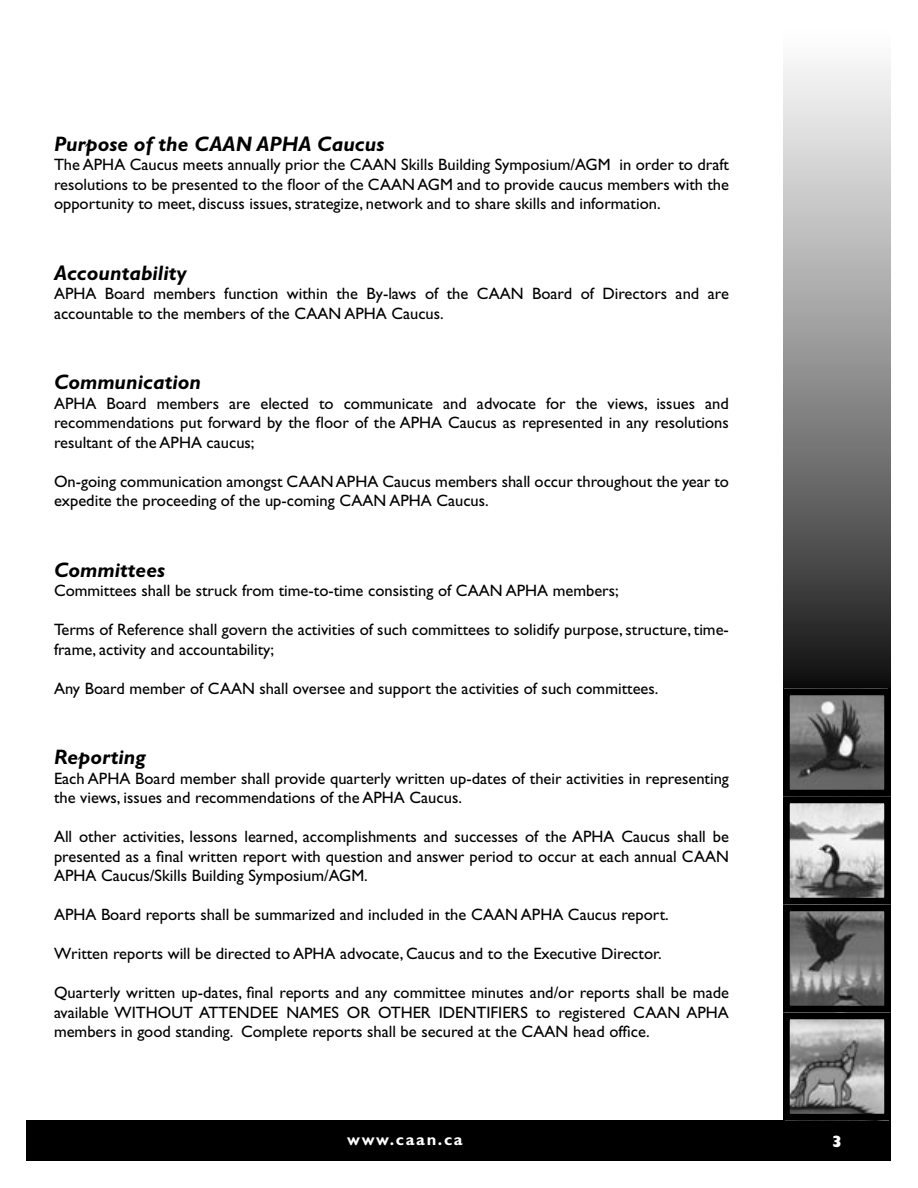
<style>
.page{position:relative;width:918px;height:1188px;background:#fff}
.page>*{position:absolute;margin:0;border:0;box-sizing:border-box;transform-origin:0 0}
.Header_3{font:italic 700 21px "Gill Sans";color:#000}
.Body_Text{font:16.5px/19.5px "Gill Sans";color:#000;text-align:justify}
.t1{font:700 16.5px "Gill Sans";letter-spacing:.1em;color:#fff}
.t2{font:800 16.5px "Gill Sans";color:#fff}
</style>
<div class="page">
<div style="left:783px;top:27px;width:108px;height:667px;background:linear-gradient(to bottom,#fff,#181818)"></div>
<div style="left:27px;top:1120px;width:864px;height:41px;background:#000"></div>
<img style="left:791px;top:804px;width:92px;height:308px">
<div style="left:783px;top:904px;width:108px;height:108px;border:7px solid #000"></div>
<div style="left:783px;top:1012px;width:108px;height:108px;border:7px solid #000"></div>
<div style="left:783px;top:796px;width:108px;height:108px;border:7px solid #000"></div>
<img style="left:785px;top:696px;width:102px;height:101px">
<div style="left:783px;top:688px;width:108px;height:108px;border:7px solid #000"></div>
<p class="Header_3" style="left:54px;top:132px;width:332px">Purpose of the CAAN APHA Caucus</p>
<p class="Body_Text" style="left:54px;top:155px;width:677px">The APHA Caucus meets annually prior the CAAN Skills Building Symposium/AGM in order to draft resolutions to be presented to the floor of the CAAN AGM and to provide caucus members with the opportunity to meet, discuss issues, strategize, network and to share skills and information.</p>
<p class="Header_3" style="left:54px;top:261px;width:134px">Accountability</p>
<p class="Body_Text" style="left:54px;top:284px;width:676px">APHA Board members function within the By-laws of the CAAN Board of Directors and are accountable to the members of the CAAN APHA Caucus.</p>
<p class="Header_3" style="left:54px;top:370px;width:149px">Communication</p>
<p class="Body_Text" style="left:54px;top:394px;width:676px">APHA Board members are elected to communicate and advocate for the views, issues and recommendations put forward by the floor of the APHA Caucus as represented in any resolutions resultant of the APHA caucus;</p>
<p class="Body_Text" style="left:54px;top:472px;width:677px">On-going communication amongst CAAN APHA Caucus members shall occur throughout the year to expedite the proceeding of the up-coming CAAN APHA Caucus.</p>
<p class="Header_3" style="left:54px;top:558px;width:112px">Committees</p>
<p class="Body_Text" style="left:54px;top:581px;width:566px">Committees shall be struck from time-to-time consisting of CAAN APHA members;</p>
<p class="Body_Text" style="left:54px;top:620px;width:676px">Terms of Reference shall govern the activities of such committees to solidify purpose, structure, time&shy;frame, activity and accountability;</p>
<p class="Body_Text" style="left:54px;top:679px;width:606px">Any Board member of CAAN shall oversee and support the activities of such committees.</p>
<p class="Header_3" style="left:54px;top:745px;width:93px">Reporting</p>
<p class="Body_Text" style="left:54px;top:769px;width:677px">Each APHA Board member shall provide quarterly written up-dates of their activities in representing the views, issues and recommendations of the APHA Caucus.</p>
<p class="Body_Text" style="left:54px;top:827px;width:676px">All other activities, lessons learned, accomplishments and successes of the APHA Caucus shall be presented as a final written report with question and answer period to occur at each annual CAAN APHA Caucus/Skills Building Symposium/AGM.</p>
<p class="Body_Text" style="left:54px;top:905px;width:616px">APHA Board reports shall be summarized and included in the CAAN APHA Caucus report.</p>
<p class="Body_Text" style="left:54px;top:944px;width:609px">Written reports will be directed to APHA advocate, Caucus and to the Executive Director.</p>
<p class="Body_Text" style="left:54px;top:983px;width:677px">Quarterly written up-dates, final reports and any committee minutes and/or reports shall be made available WITHOUT ATTENDEE NAMES OR OTHER IDENTIFIERS to registered CAAN APHA members in good standing. Complete reports shall be secured at the CAAN head office.</p>
<p class="t1" style="left:347px;top:1130px;width:117px">www.caan.ca</p>
<p class="t2" style="left:831px;top:1132px;width:13px">3</p>
</div>
